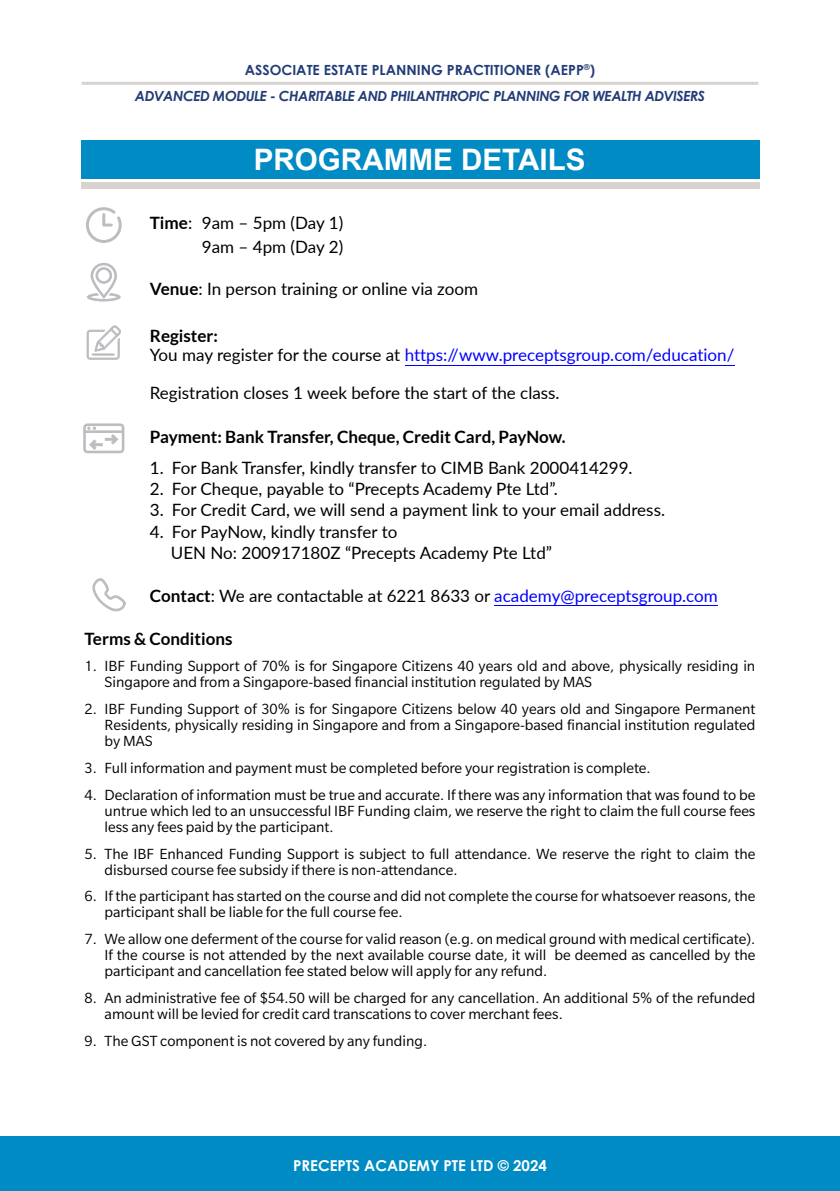
<style>
.page{position:relative;width:840px;height:1191px;background:#fff}
.page>*{position:absolute;margin:0;border:0;box-sizing:border-box;transform-origin:0 0}
.t1{font:700 29.6px "Arial";color:#fff}
.t2{font:17px/24.2px "Lato";color:#000;text-align:right}
.t3{font:17px/19.2px "Lato";color:#00f}
.t4{font:700 17px "Lato";color:#000}
.t5{font:16px/16px "Slate Pro";color:#000}
.t6{font:700 15px "Century Gothic";color:#fff}
.t7{font:italic 700 14px/26.2px "Century Gothic";letter-spacing:-.035em;color:#233c78;text-align:center}
.s1{font-style:normal}
.s2{font-weight:700}
.s3{font-weight:700;color:#000}
.s4{color:#000}
.s5{color:#00f}
</style>
<div class="page">
<div style="left:0;top:1136px;width:839px;height:55px;background:#008bc5"></div>
<hr style="left:83px;top:82px;width:673px;height:3px;background:#d9d3cf">
<div style="left:81px;top:182px;width:677px;height:7px;background:#d9d3cf"></div>
<div style="left:81px;top:140px;width:677px;height:39px;background:#008bc5"></div>
<svg style="left:86px;top:207px;width:36px;height:36px"></svg>
<svg style="left:87px;top:262px;width:34px;height:39px"></svg>
<hr style="left:404px;top:365px;width:330px;height:1px;background:#00f">
<svg style="left:86px;top:325px;width:35px;height:35px"></svg>
<div style="left:92px;top:353px;width:23px;height:3px;background:#bbbdc0;border:1px solid #bbbdc0"></div>
<hr style="left:494px;top:605px;width:223px;height:1px;background:#00f">
<svg style="left:83px;top:423px;width:41px;height:30px"></svg>
<svg style="left:92px;top:578px;width:34px;height:34px"></svg>
<p class="t7" style="left:135px;top:58px;width:571px"><span class="s1">ASSOCIATE ESTATE PLANNING PRACTITIONER (AEPP</span><sup>®</sup><span class="s1">)<br></span>ADVANCED MODULE - CHARITABLE AND PHILANTHROPIC PLANNING FOR WEALTH ADVISERS</p>
<h1 class="t1" style="left:253px;top:148px;width:333px">PROGRAMME DETAILS</h1>
<p class="t2" style="left:150px;top:211px;width:195px"><span class="s2">Time</span>: 9am – 5pm (Day 1)<br>9am – 4pm (Day 2)</p>
<p class="t2" style="left:150px;top:277px;width:329px"><span class="s2">Venue</span>: In person training or online via zoom</p>
<p class="t3" style="left:150px;top:327px;width:585px"><span class="s3">Register:<br></span><span class="s4">You may register for the course at</span> https://www.preceptsgroup.com/education/</p>
<p class="t2" style="left:150px;top:382px;width:411px">Registration closes 1 week before the start of the class.</p>
<p class="t4" style="left:150px;top:429px;width:417px">Payment: Bank Transfer, Cheque, Credit Card, PayNow.</p>
<p class="t2" style="left:150px;top:456px;width:484px">1. For Bank Transfer, kindly transfer to CIMB Bank 2000414299.</p>
<p class="t2" style="left:150px;top:477px;width:409px">2. For Cheque, payable to “Precepts Academy Pte Ltd”.</p>
<p class="t2" style="left:150px;top:499px;width:516px">3. For Credit Card, we will send a payment link to your email address.</p>
<p class="t2" style="left:171px;top:522px;width:382px;line-height:21.4px;text-align:left;text-indent:-21px">4. For PayNow, kindly transfer to<br>UEN No: 200917180Z “Precepts Academy Pte Ltd”</p>
<p class="t2" style="left:150px;top:584px;width:569px"><span class="s2">Contact</span>: We are contactable at 6221 8633 or <span class="s5">academy@preceptsgroup.com</span></p>
<p class="t4" style="left:85px;top:631px;width:149px">Terms &amp; Conditions</p>
<p class="t5" style="left:105px;top:661px;width:652px;text-indent:-20px">1. IBF Funding Support of 70% is for Singapore Citizens 40 years old and above, physically residing in<br>Singapore and from a Singapore-based financial institution regulated by MAS</p>
<p class="t5" style="left:105px;top:703px;width:652px;text-align:justify;text-indent:-20px">2. IBF Funding Support of 30% is for Singapore Citizens below 40 years old and Singapore Permanent Residents, physically residing in Singapore and from a Singapore-based financial institution regulated by MAS</p>
<p class="t5" style="left:85px;top:762px;width:567px">3. Full information and payment must be completed before your registration is complete.</p>
<p class="t5" style="left:105px;top:789px;width:652px;text-align:justify;text-indent:-20px">4. Declaration of information must be true and accurate. If there was any information that was found to be untrue which led to an unsuccessful IBF Funding claim, we reserve the right to claim the full course fees less any fees paid by the participant.</p>
<p class="t5" style="left:105px;top:848px;width:652px;text-indent:-20px">5. The IBF Enhanced Funding Support is subject to full attendance. We reserve the right to claim the disbursed course fee subsidy if there is non-attendance.</p>
<p class="t5" style="left:105px;top:891px;width:652px;text-indent:-20px">6. If the participant has started on the course and did not complete the course for whatsoever reasons, the participant shall be liable for the full course fee.</p>
<p class="t5" style="left:105px;top:933px;width:652px;text-align:justify;text-indent:-20px">7. We allow one deferment of the course for valid reason (e.g. on medical ground with medical certificate).<br>If the course is not attended by the next available course date, it will be deemed as cancelled by the participant and cancellation fee stated below will apply for any refund.</p>
<p class="t5" style="left:105px;top:992px;width:652px;text-indent:-20px">8. An administrative fee of $54.50 will be charged for any cancellation. An additional 5% of the refunded amount will be levied for credit card transcations to cover merchant fees.</p>
<p class="t5" style="left:85px;top:1035px;width:344px">9. The GST component is not covered by any funding.</p>
<p class="t6" style="left:293px;top:1159px;width:255px">PRECEPTS ACADEMY PTE LTD © 2024</p>
</div>
